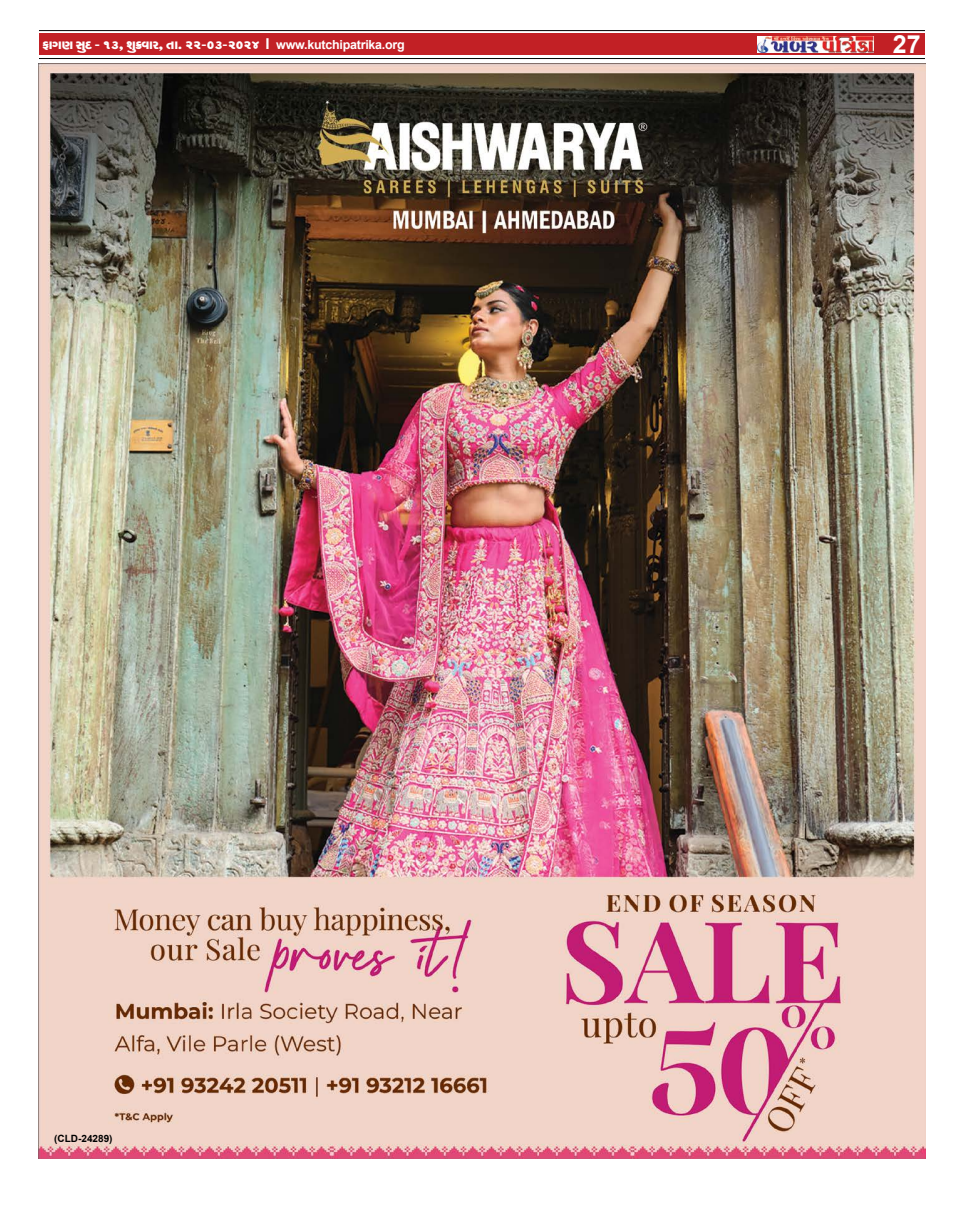
<style>
.page{position:relative;width:964px;height:1205px;background:#fff}
.page>*{position:absolute;margin:0;border:0;box-sizing:border-box;transform-origin:0 0}
.t1{font:700 25px "Arial";color:#fff}
.t2{font:15px "SHREE GUJ7";letter-spacing:-.02em;color:#fff}
.t3{font:700 10px "Arial";color:#000}
.s1{font-family:"Arial";font-weight:700}
.s2{font-family:"Arial";font-weight:700;font-size:12.5px}
</style>
<div class="page">
<hr style="left:39px;top:58px;width:886px;height:1px;background:#000">
<div style="left:39px;top:34px;width:713px;height:21px;background:#c22025"></div>
<hr style="left:39px;top:30px;width:886px;height:1px;background:#000">
<div style="left:753px;top:34px;width:172px;height:21px;background:#c22025"></div>
<img style="left:757px;top:36px;width:116px;height:17px">
<img style="left:39px;top:64px;width:886px;height:1095px">
<p class="t2" style="left:43px;top:38px;width:364px">apNZ kyv$ - 13, iy¾$hpf, sp. 22-03-2024 <span class="s1">I</span> <span class="s2">www.kutchipatrika.org</span></p>
<h1 class="t1" style="left:893px;top:26px;width:29px">27</h1>
<p class="t3" style="left:54px;top:1131px;width:60px">(CLD-24289)</p>
</div>
